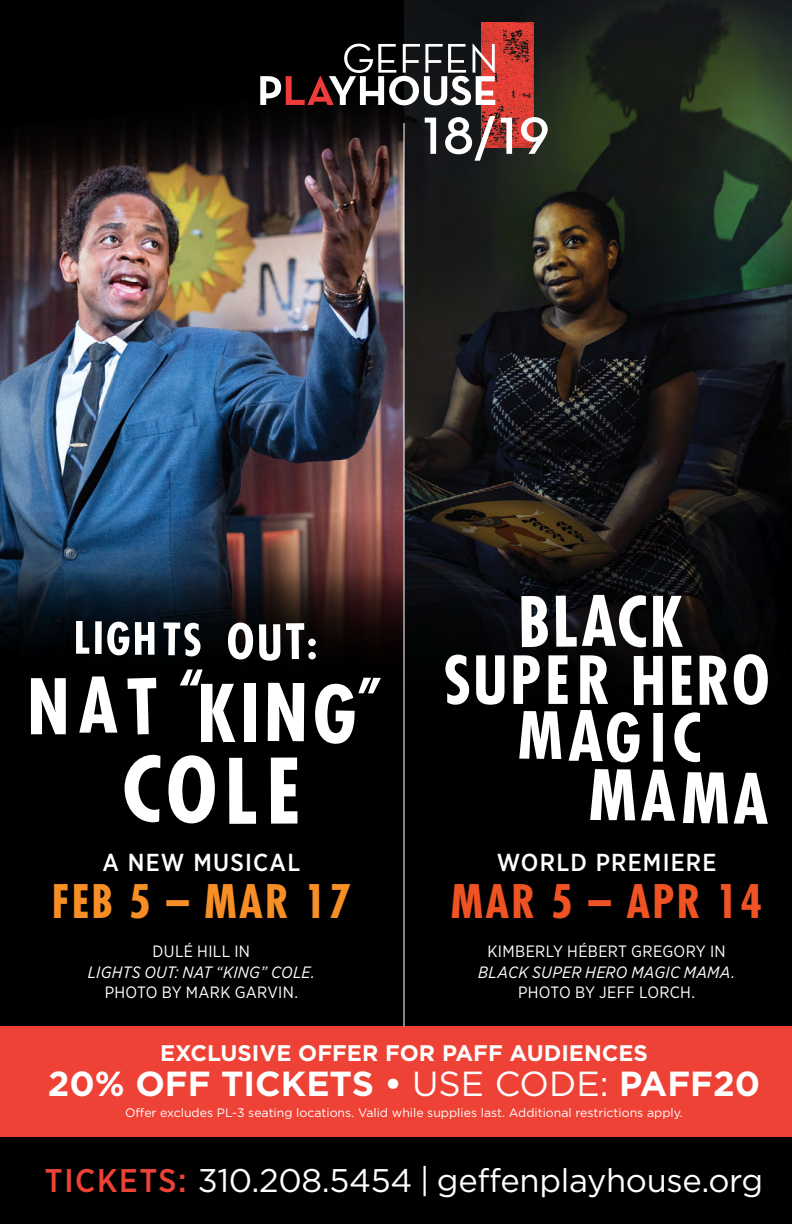
<style>
.page{position:relative;width:792px;height:1224px;background:#000}
.page>*{position:absolute;margin:0;border:0;box-sizing:border-box;transform-origin:0 0}
.t1{font:700 condensed 45px "Futura";letter-spacing:.05em;color:#f78f26}
.t2{font:700 condensed 45px "Futura";letter-spacing:.05em;color:#f05323}
.t3{font:700 34.8px "Gotham";color:#fff}
.t4{font:32.8px "Gotham";letter-spacing:-.01em;color:#fff}
.t5{font:500 24.6px "Gotham Narrow";letter-spacing:.05em;color:#fff}
.t6{font:700 22.6px "Gotham";color:#fff}
.t7{font:16.4px "Gotham Narrow";letter-spacing:.02em;color:#fff}
.t8{font:italic 16.4px "Gotham Narrow";letter-spacing:.015em;color:#fff}
.t9{font:12.2px "Gotham";color:#fff}
.s1{font-weight:400}
.s2{font-family:"Gotham Narrow";font-weight:500;color:#ef4236}
</style>
<div class="page">
<img style="left:0;top:170px;width:403px;height:341px">
<img style="left:404px;top:0;width:388px;height:511px">
<svg style="left:0;top:511px;width:403px;height:193px;background:#24252f"></svg>
<svg style="left:405px;top:511px;width:387px;height:515px;background:#050404"></svg>
<svg style="left:0;top:96px;width:404px;height:74px;background:#110c0d"></svg>
<svg style="left:481px;top:23px;width:53px;height:125px;background:#c93a31"></svg>
<svg style="left:260px;top:44px;width:235px;height:61px"></svg>
<svg style="left:425px;top:118px;width:11px;height:36px"></svg>
<svg style="left:445px;top:116px;width:50px;height:45px"></svg>
<svg style="left:501px;top:118px;width:11px;height:36px"></svg>
<svg style="left:521px;top:117px;width:27px;height:37px"></svg>
<div style="left:0;top:1026px;width:792px;height:111px;background:#ef4236"></div>
<svg style="left:76px;top:621px;width:13px;height:33px"></svg>
<div style="left:95px;top:621px;width:7px;height:33px;background:#fff"></div>
<svg style="left:107px;top:622px;width:22px;height:33px"></svg>
<svg style="left:135px;top:622px;width:20px;height:33px"></svg>
<svg style="left:164px;top:622px;width:37px;height:34px"></svg>
<svg style="left:228px;top:623px;width:25px;height:37px"></svg>
<svg style="left:259px;top:624px;width:21px;height:37px"></svg>
<svg style="left:286px;top:623px;width:30px;height:36px"></svg>
<svg style="left:31px;top:678px;width:35px;height:56px"></svg>
<svg style="left:79px;top:676px;width:38px;height:57px"></svg>
<svg style="left:127px;top:678px;width:29px;height:56px"></svg>
<svg style="left:180px;top:670px;width:55px;height:72px"></svg>
<div style="left:244px;top:684px;width:12px;height:58px;background:#fff"></div>
<svg style="left:268px;top:683px;width:36px;height:58px"></svg>
<svg style="left:315px;top:678px;width:66px;height:66px"></svg>
<svg style="left:124px;top:754px;width:36px;height:68px"></svg>
<svg style="left:168px;top:755px;width:47px;height:69px"></svg>
<svg style="left:229px;top:758px;width:27px;height:66px"></svg>
<svg style="left:271px;top:758px;width:26px;height:66px"></svg>
<svg style="left:521px;top:596px;width:27px;height:51px"></svg>
<svg style="left:556px;top:595px;width:90px;height:52px"></svg>
<svg style="left:653px;top:596px;width:30px;height:51px"></svg>
<svg style="left:445px;top:655px;width:24px;height:50px"></svg>
<svg style="left:476px;top:655px;width:29px;height:50px"></svg>
<svg style="left:672px;top:656px;width:20px;height:49px"></svg>
<svg style="left:700px;top:656px;width:28px;height:49px"></svg>
<svg style="left:734px;top:654px;width:34px;height:51px"></svg>
<svg style="left:514px;top:654px;width:149px;height:108px"></svg>
<div style="left:653px;top:713px;width:10px;height:49px;background:#fff"></div>
<svg style="left:674px;top:712px;width:26px;height:50px"></svg>
<svg style="left:590px;top:769px;width:45px;height:51px"></svg>
<svg style="left:641px;top:770px;width:34px;height:51px"></svg>
<svg style="left:683px;top:772px;width:45px;height:51px"></svg>
<svg style="left:734px;top:773px;width:34px;height:51px"></svg>
<hr style="left:403px;top:123px;width:2px;height:903px;background:#fff">
<h3 class="t5" style="left:103px;top:847px;width:199px">A NEW MUSICAL</h3>
<h1 class="t1" style="left:52px;top:874px;width:301px">FEB 5 – MAR 17</h1>
<h3 class="t7" style="left:153px;top:941px;width:99px">DULÉ HILL IN</h3>
<h3 class="t8" style="left:88px;top:962px;width:229px">LIGHTS OUT: NAT “KING” COLE.</h3>
<h3 class="t7" style="left:105px;top:982px;width:195px">PHOTO BY MARK GARVIN.</h3>
<h3 class="t5" style="left:497px;top:847px;width:221px">WORLD PREMIERE</h3>
<h1 class="t2" style="left:451px;top:874px;width:313px">MAR 5 – APR 14</h1>
<h3 class="t7" style="left:488px;top:941px;width:240px">KIMBERLY HÉBERT GREGORY IN</h3>
<h3 class="t8" style="left:478px;top:962px;width:258px">BLACK SUPER HERO MAGIC MAMA.</h3>
<h3 class="t7" style="left:518px;top:982px;width:179px">PHOTO BY JEFF LORCH.</h3>
<h3 class="t6" style="left:160px;top:1040px;width:489px">EXCLUSIVE OFFER FOR PAFF AUDIENCES</h3>
<h2 class="t3" style="left:48px;top:1064px;width:714px">20% OFF TICKETS • <span class="s1">USE CODE:</span> PAFF20</h2>
<p class="t9" style="left:125px;top:1106px;width:559px">Offer excludes PL-3 seating locations. Valid while supplies last. Additional restrictions apply.</p>
<h3 class="t4" style="left:45px;top:1163px;width:720px"><span class="s2">TICKETS:</span> 310.208.5454 | geffenplayhouse.org</h3>
</div>
